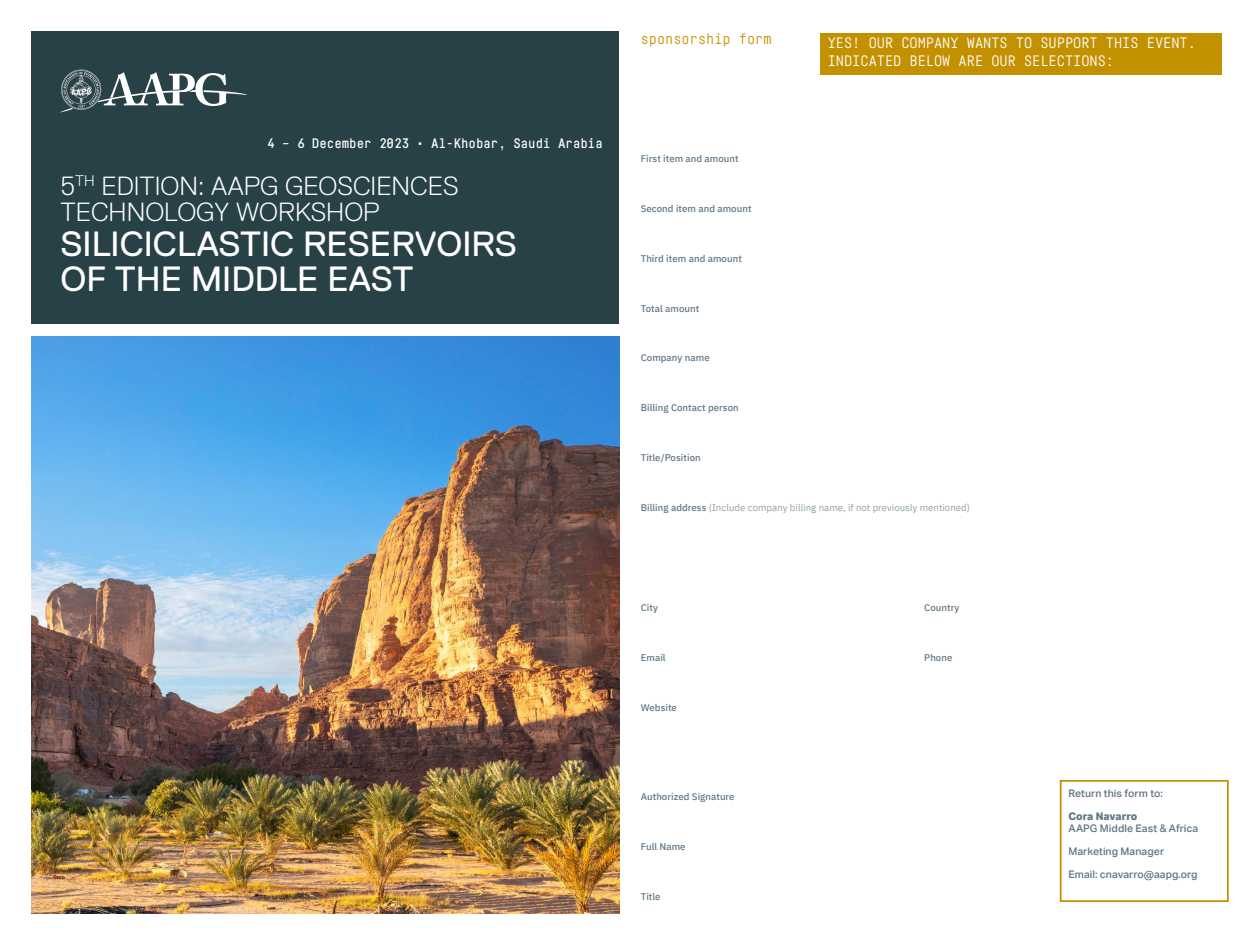
<style>
.page{position:relative;width:1260px;height:945px;background:#fff}
.page>*{position:absolute;margin:0;border:0;box-sizing:border-box;transform-origin:0 0}
.t1{font:35px/35px "Replica";color:#fff}
.t2{font:300 26.25px/26.2px "Replica";color:#fff}
.t3{font:14.88px/17.5px "Fabrikat Mono";color:#fff}
.t4{font:14.88px "Fabrikat Mono";color:#c39000}
.t5{font:500 13.56px "Fabrikat Mono";color:#fff}
.t6{font:500 10.5px/23.1px "Aktiv Grotesk";letter-spacing:.005em;color:#627784}
.t7{font:800 10.5px "Aktiv Grotesk";letter-spacing:.005em;color:#627784}
.t8{font:500 9.62px "IBM Plex Sans";letter-spacing:.005em;color:#627784}
.t9{font:9.62px "IBM Plex Sans";letter-spacing:.005em;color:#91a0a9}
.s1{font-weight:500;color:#627784}
</style>
<div class="page">
<div style="left:1060px;top:780px;width:169px;height:122px;background:#fff;border:2px solid #c39000"></div>
<div style="left:820px;top:33px;width:401px;height:42px;background:#c39000"></div>
<div style="left:32px;top:32px;width:588px;height:292px;background:#284146"></div>
<img style="left:32px;top:336px;width:588px;height:577px">
<svg style="left:59px;top:70px;width:188px;height:43px"></svg>
<h3 class="t5" style="left:267px;top:135px;width:337px">4 – 6 December 2023 • Al-Khobar, Saudi Arabia</h3>
<h2 class="t2" style="left:61px;top:172px;width:399px">5<sup>TH</sup> EDITION: AAPG GEOSCIENCES<br>TECHNOLOGY WORKSHOP</h2>
<h1 class="t1" style="left:61px;top:226px;width:458px">SILICICLASTIC RESERVOIRS<br>OF THE MIDDLE EAST</h1>
<h3 class="t4" style="left:641px;top:29px;width:132px">sponsorship form</h3>
<p class="t8" style="left:641px;top:151px;width:100px">First item and amount</p>
<p class="t8" style="left:641px;top:201px;width:112px">Second item and amount</p>
<p class="t8" style="left:641px;top:251px;width:103px">Third item and amount</p>
<p class="t8" style="left:641px;top:301px;width:60px">Total amount</p>
<p class="t8" style="left:641px;top:351px;width:70px">Company name</p>
<p class="t8" style="left:641px;top:400px;width:100px">Billing Contact person</p>
<p class="t8" style="left:641px;top:450px;width:62px">Title/Position</p>
<h3 class="t3" style="left:828px;top:34px;width:370px">YES! OUR COMPANY WANTS TO SUPPORT THIS EVENT.<br>INDICATED BELOW ARE OUR SELECTIONS:</h3>
<p class="t9" style="left:641px;top:500px;width:331px"><span class="s1">Billing address</span> (Include company billing name, if not previously mentioned)</p>
<p class="t8" style="left:641px;top:600px;width:19px">City</p>
<p class="t8" style="left:924px;top:600px;width:37px">Country</p>
<p class="t8" style="left:641px;top:650px;width:26px">Email</p>
<p class="t8" style="left:924px;top:650px;width:30px">Phone</p>
<p class="t8" style="left:641px;top:700px;width:38px">Website</p>
<p class="t8" style="left:641px;top:789px;width:95px">Authorized Signature</p>
<p class="t8" style="left:641px;top:839px;width:46px">Full Name</p>
<p class="t8" style="left:641px;top:889px;width:21px">Title</p>
<p class="t6" style="left:1068px;top:782px;width:96px">Return this form to:</p>
<p class="t7" style="left:1068px;top:810px;width:70px">Cora Navarro</p>
<p class="t6" style="left:1068px;top:817px;width:131px">AAPG Middle East &amp; Africa<br>Marketing Manager<br>Email: cnavarro@aapg.org</p>
</div>
